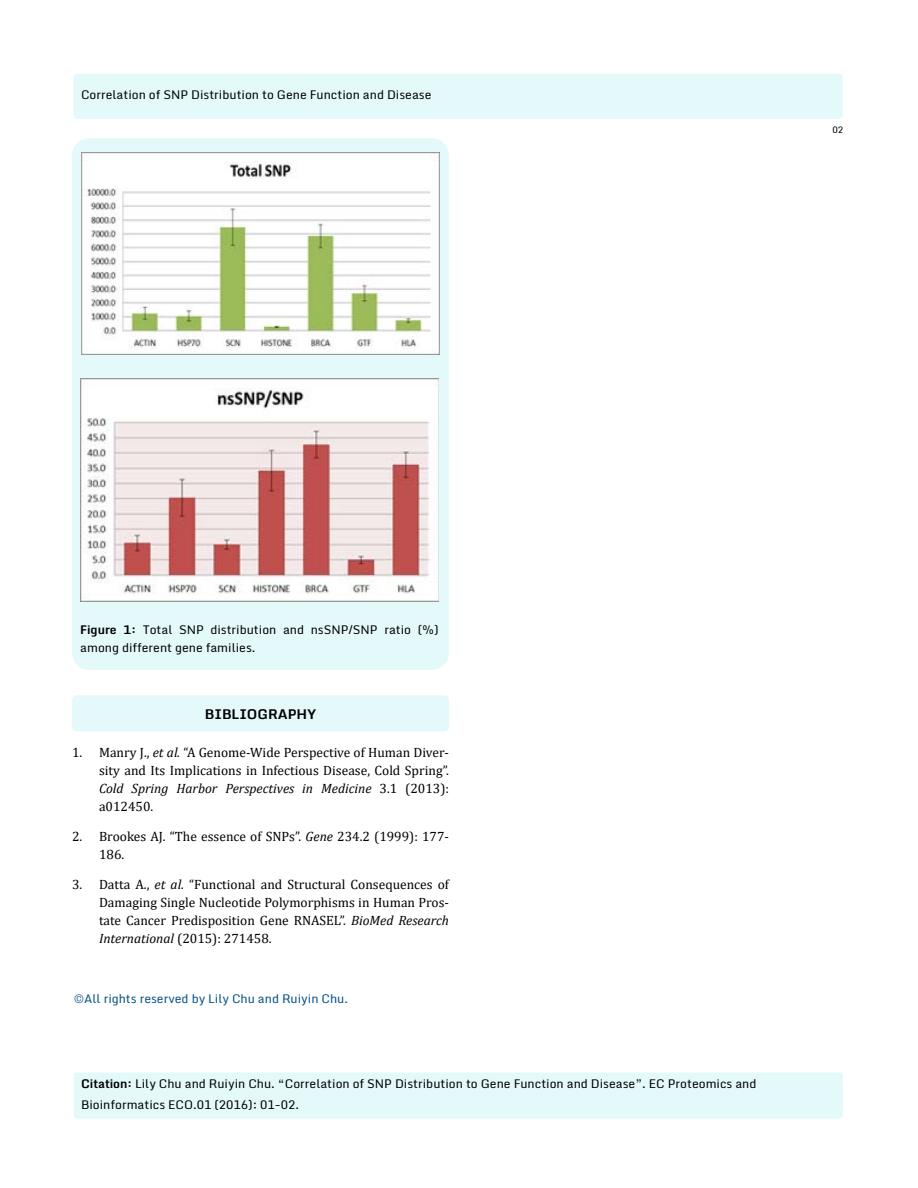
<style>
.page{position:relative;width:918px;height:1188px;background:#fff}
.page>*{position:absolute;margin:0;border:0;box-sizing:border-box;transform-origin:0 0}
.t1{font:13.5px/18px "Cambria";color:#000;text-align:justify}
.t2{font:700 13.5px "Monda";color:#000}
.t3{font:12px/21px "Monda";color:#000}
.t4{font:12px "Monda";color:#035089}
.t5{font:9px "Monda";color:#000}
.s1{font-weight:700}
.s2{font-style:italic}
</style>
<div class="page">
<div style="left:73px;top:73px;width:770px;height:47px;background:#e3f9fa;border-radius:4px"></div>
<div style="left:72px;top:72px;width:772px;height:48px;border:2px solid #fff;border-radius:4px"></div>
<div style="left:73px;top:1072px;width:771px;height:47px;background:#e3f9fa;border-radius:4px"></div>
<div style="left:72px;top:1071px;width:772px;height:49px;border:2px solid #fff;border-radius:4px"></div>
<div style="left:72px;top:138px;width:377px;height:532px;background:#e3f9fa;border-radius:18px"></div>
<img style="left:81px;top:152px;width:358px;height:202px">
<img style="left:81px;top:379px;width:358px;height:222px">
<div style="left:72px;top:695px;width:377px;height:36px;background:#e3f9fa;border-radius:4px"></div>
<p class="t3" style="left:81px;top:85px;width:352px">Correlation of SNP Distribution to Gene Function and Disease</p>
<p class="t5" style="left:832px;top:124px;width:12px">02</p>
<p class="t3" style="left:80px;top:621px;width:360px;line-height:18px"><span class="s1">Figure 1:</span> Total SNP distribution and nsSNP/SNP ratio (%) among different gene families.</p>
<p class="t2" style="left:205px;top:703px;width:113px">BIBLIOGRAPHY</p>
<p class="t1" style="left:99px;top:743px;width:352px;text-indent:-27px">1. Manry J., <span class="s2">et al.</span> “A Genome-Wide Perspective of Human Diver&shy;sity and Its Implications in Infectious Disease, Cold Spring”.<br><span class="s2">Cold Spring Harbor Perspectives in Medicine</span> 3.1 (2013): a012450.</p>
<p class="t1" style="left:99px;top:827px;width:352px;text-indent:-27px">2. Brookes AJ. “The essence of SNPs”. <span class="s2">Gene</span> 234.2 (1999): 177-<br>186.</p>
<p class="t1" style="left:99px;top:875px;width:352px;text-indent:-27px">3. Datta A., <span class="s2">et al.</span> “Functional and Structural Consequences of Damaging Single Nucleotide Polymorphisms in Human Pros&shy;tate Cancer Predisposition Gene RNASEL”. <span class="s2">BioMed Research International</span> (2015): 271458.</p>
<p class="t4" style="left:74px;top:991px;width:276px">©All rights reserved by Lily Chu and Ruiyin Chu.</p>
<p class="t3" style="left:81px;top:1073px;width:677px"><span class="s1">Citation:</span> Lily Chu and Ruiyin Chu. “Correlation of SNP Distribution to Gene Function and Disease”. EC Proteomics and<br>Bioinformatics ECO.01 (2016): 01-02.</p>
</div>
